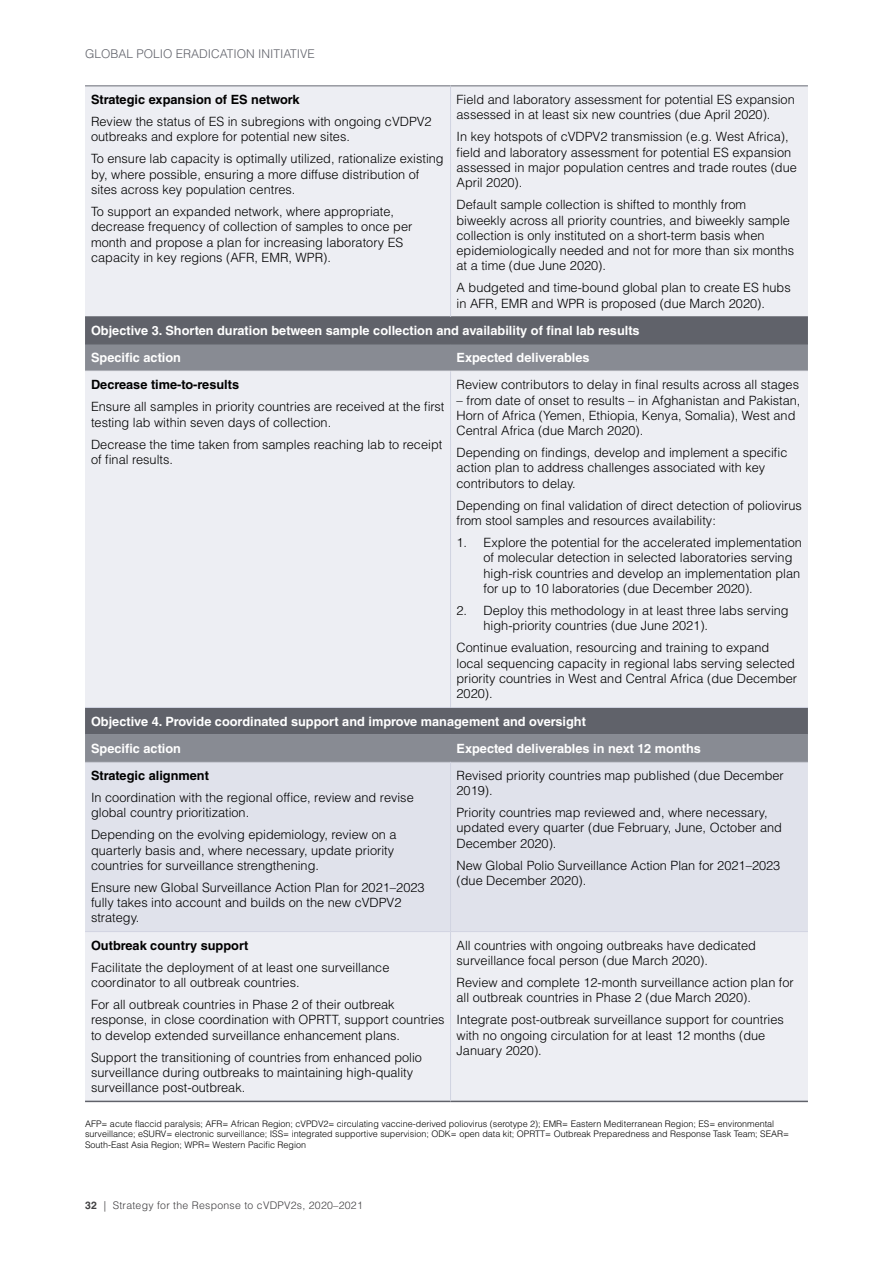
<style>
.page{position:relative;width:893px;height:1263px;background:#fff}
.page>*{position:absolute;margin:0;border:0;box-sizing:border-box;transform-origin:0 0}
.t1{font:300 12.75px/15.3px "Helvetica LT Std";color:#000}
.t2{font:700 12.75px/27.2px "Helvetica LT Std";color:#fff}
.t3{font:700 12.75px "Helvetica LT Std";color:#000}
.t4{font:300 12px "Helvetica LT Std";color:#60626a}
.t5{font:300 10.5px "Helvetica LT Std";letter-spacing:.025em;color:#414042}
.t6{font:300 9px/10.5px "Helvetica LT Std";color:#000}
.s1{font-weight:700}
</style>
<div class="page">
<div style="left:85px;top:87px;width:723px;height:1014px;background:#edeef3"></div>
<div style="left:85px;top:318px;width:723px;height:26px;background:#60626a"></div>
<svg style="left:85px;top:345px;width:723px;height:416px;background:#d7d8de"></svg>
<div style="left:85px;top:762px;width:723px;height:169px;background:#e0e2eb"></div>
<hr style="left:85px;top:317px;width:365px;height:1px;background:#60626a">
<hr style="left:450px;top:317px;width:358px;height:1px;background:#60626a">
<hr style="left:85px;top:344px;width:365px;height:1px;background:#60626a">
<hr style="left:450px;top:344px;width:358px;height:1px;background:#60626a">
<hr style="left:85px;top:371px;width:365px;height:1px;background:#edeef3">
<hr style="left:450px;top:371px;width:358px;height:1px;background:#edeef3">
<hr style="left:85px;top:734px;width:365px;height:1px;background:#888b93">
<hr style="left:450px;top:734px;width:358px;height:1px;background:#888b93">
<hr style="left:85px;top:761px;width:365px;height:1px;background:#888b93">
<hr style="left:450px;top:761px;width:358px;height:1px;background:#888b93">
<hr style="left:85px;top:707px;width:365px;height:1px;background:#d1d4e1">
<hr style="left:450px;top:707px;width:358px;height:1px;background:#d1d4e1">
<hr style="left:85px;top:931px;width:365px;height:1px;background:#d1d4e1">
<hr style="left:450px;top:931px;width:358px;height:1px;background:#d1d4e1">
<hr style="left:85px;top:1101px;width:365px;height:1px;background:#60626a">
<hr style="left:450px;top:1101px;width:358px;height:1px;background:#60626a">
<hr style="left:85px;top:85px;width:365px;height:2px;background:#9799a1">
<hr style="left:450px;top:85px;width:358px;height:2px;background:#9799a1">
<hr style="left:450px;top:87px;width:1px;height:230px;background:#d1d4e1">
<hr style="left:450px;top:371px;width:1px;height:336px;background:#d1d4e1">
<hr style="left:450px;top:762px;width:1px;height:169px;background:#d1d4e1">
<hr style="left:450px;top:932px;width:1px;height:169px;background:#d1d4e1">
<p class="t4" style="left:85px;top:47px;width:231px">GLOBAL POLIO ERADICATION INITIATIVE</p>
<p class="t1" style="left:456px;top:92px;width:340px">Field and laboratory assessment for potential ES expansion assessed in at least six new countries (due April 2020).</p>
<p class="t1" style="left:456px;top:129px;width:342px">In key hotspots of cVDPV2 transmission (e.g. West Africa), field and laboratory assessment for potential ES expansion assessed in major population centres and trade routes (due April 2020).</p>
<p class="t1" style="left:456px;top:197px;width:339px">Default sample collection is shifted to monthly from biweekly across all priority countries, and biweekly sample collection is only instituted on a short-term basis when epidemiologically needed and not for more than six months at a time (due June 2020).</p>
<p class="t1" style="left:456px;top:280px;width:336px">A budgeted and time-bound global plan to create ES hubs in AFR, EMR and WPR is proposed (due March 2020).</p>
<p class="t2" style="left:91px;top:317px;width:550px">Objective 3. Shorten duration between sample collection and availability of final lab results<br>Specific action</p>
<p class="t3" style="left:91px;top:92px;width:210px">Strategic expansion of ES network</p>
<p class="t1" style="left:91px;top:114px;width:342px">Review the status of ES in subregions with ongoing cVDPV2 outbreaks and explore for potential new sites.</p>
<p class="t1" style="left:91px;top:151px;width:354px">To ensure lab capacity is optimally utilized, rationalize existing by, where possible, ensuring a more diffuse distribution of sites across key population centres.</p>
<p class="t1" style="left:91px;top:204px;width:323px">To support an expanded network, where appropriate, decrease frequency of collection of samples to once per month and propose a plan for increasing laboratory ES capacity in key regions (AFR, EMR, WPR).</p>
<p class="t2" style="left:456px;top:344px;width:135px">Expected deliverables</p>
<p class="t1" style="left:456px;top:377px;width:344px">Review contributors to delay in final results across all stages</p>
<p class="t1" style="left:456px;top:392px;width:345px">– from date of onset to results – in Afghanistan and Pakistan,<br>Horn of Africa (Yemen, Ethiopia, Kenya, Somalia), West and<br>Central Africa (due March 2020).</p>
<p class="t1" style="left:456px;top:445px;width:332px">Depending on findings, develop and implement a specific action plan to address challenges associated with key contributors to delay.</p>
<p class="t1" style="left:456px;top:497px;width:347px">Depending on final validation of direct detection of poliovirus from stool samples and resources availability:</p>
<p class="t1" style="left:484px;top:535px;width:320px;text-indent:-27px">1. Explore the potential for the accelerated implementation of molecular detection in selected laboratories serving high-risk countries and develop an implementation plan for up to 10 laboratories (due December 2020).</p>
<p class="t1" style="left:484px;top:603px;width:307px;text-indent:-27px">2. Deploy this methodology in at least three labs serving high-priority countries (due June 2021).</p>
<p class="t1" style="left:456px;top:640px;width:342px">Continue evaluation, resourcing and training to expand local sequencing capacity in regional labs serving selected priority countries in West and Central Africa (due December 2020).</p>
<p class="t2" style="left:91px;top:707px;width:496px">Objective 4. Provide coordinated support and improve management and oversight<br>Specific action</p>
<p class="t3" style="left:91px;top:377px;width:150px">Decrease time-to-results</p>
<p class="t1" style="left:91px;top:399px;width:355px">Ensure all samples in priority countries are received at the first testing lab within seven days of collection.</p>
<p class="t1" style="left:91px;top:436px;width:353px">Decrease the time taken from samples reaching lab to receipt of final results.</p>
<p class="t2" style="left:456px;top:734px;width:246px">Expected deliverables in next 12 months</p>
<p class="t3" style="left:91px;top:767px;width:119px">Strategic alignment</p>
<p class="t1" style="left:91px;top:789px;width:324px">In coordination with the regional office, review and revise global country prioritization.</p>
<p class="t1" style="left:91px;top:827px;width:307px">Depending on the evolving epidemiology, review on a quarterly basis and, where necessary, update priority countries for surveillance strengthening.</p>
<p class="t1" style="left:91px;top:879px;width:335px">Ensure new Global Surveillance Action Plan for 2021–2023 fully takes into account and builds on the new cVDPV2 strategy.</p>
<p class="t3" style="left:91px;top:937px;width:159px">Outbreak country support</p>
<p class="t1" style="left:91px;top:959px;width:300px">Facilitate the deployment of at least one surveillance coordinator to all outbreak countries.</p>
<p class="t1" style="left:91px;top:997px;width:355px">For all outbreak countries in Phase 2 of their outbreak response, in close coordination with OPRTT, support countries to develop extended surveillance enhancement plans.</p>
<p class="t1" style="left:91px;top:1049px;width:332px">Support the transitioning of countries from enhanced polio surveillance during outbreaks to maintaining high-quality surveillance post-outbreak.</p>
<p class="t1" style="left:456px;top:767px;width:329px">Revised priority countries map published (due December<br>2019).</p>
<p class="t1" style="left:456px;top:805px;width:327px">Priority countries map reviewed and, where necessary, updated every quarter (due February, June, October and<br>December 2020).</p>
<p class="t1" style="left:456px;top:857px;width:325px">New Global Polio Surveillance Action Plan for 2021–2023 (due December 2020).</p>
<p class="t1" style="left:456px;top:937px;width:301px">All countries with ongoing outbreaks have dedicated surveillance focal person (due March 2020).</p>
<p class="t1" style="left:456px;top:975px;width:339px">Review and complete 12-month surveillance action plan for all outbreak countries in Phase 2 (due March 2020).</p>
<p class="t1" style="left:456px;top:1012px;width:329px">Integrate post-outbreak surveillance support for countries with no ongoing circulation for at least 12 months (due<br>January 2020).</p>
<p class="t6" style="left:85px;top:1118px;width:706px">AFP= acute flaccid paralysis; AFR= African Region; cVPDV2= circulating vaccine-derived poliovirus (serotype 2); EMR= Eastern Mediterranean Region; ES= environmental surveillance; eSURV= electronic surveillance; ISS= integrated supportive supervision; ODK= open data kit; OPRTT= Outbreak Preparedness and Response Task Team; SEAR=<br>South-East Asia Region; WPR= Western Pacific Region</p>
<p class="t5" style="left:85px;top:1199px;width:279px"><span class="s1">32</span> | Strategy for the Response to cVDPV2s, 2020–2021</p>
</div>
